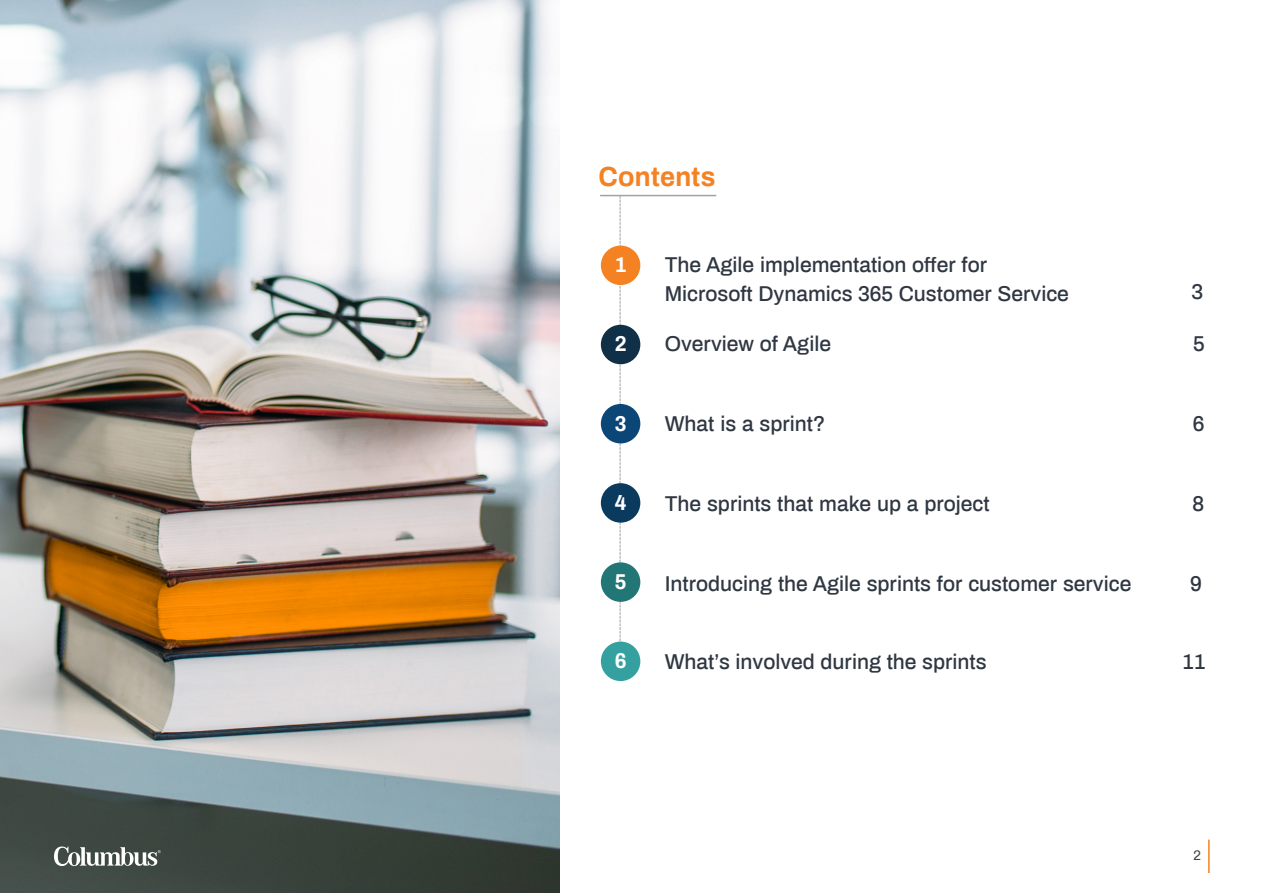
<style>
.page{position:relative;width:1263px;height:893px;background:#fff}
.page>*{position:absolute;margin:0;border:0;box-sizing:border-box;transform-origin:0 0}
.Coverpage-header-ora{font:700 27px "Archivo";color:#f58222}
.Bullets_level_1{font:500 21px "Archivo";color:#2f3742}
.Bullets_level_1-2{font:700 21px "Archivo";color:#fff}
.Bullets_level_1-3{font:13.5px "Archivo";color:#413f41}
</style>
<div class="page">
<svg style="left:620px;top:196px;width:1px;height:446px"></svg>
<img style="left:0;top:0;width:559px;height:893px">
<hr style="left:1208px;top:840px;width:1px;height:33px;background:#f58222">
<svg style="left:54px;top:846px;width:107px;height:20px"></svg>
<div style="left:601px;top:246px;width:39px;height:39px;background:#f58222;border-radius:50%"></div>
<div style="left:601px;top:404px;width:39px;height:39px;background:#0c4677;border-radius:50%"></div>
<div style="left:601px;top:562px;width:39px;height:40px;background:#227776;border-radius:50%"></div>
<div style="left:601px;top:325px;width:39px;height:39px;background:#0f3047;border-radius:50%"></div>
<div style="left:601px;top:483px;width:39px;height:40px;background:#0a3a5e;border-radius:50%"></div>
<div style="left:601px;top:642px;width:39px;height:39px;background:#34a09f;border-radius:50%"></div>
<hr style="left:601px;top:195px;width:115px;height:1px;background:#a1a1a6">
<p class="Coverpage-header-ora" style="left:598px;top:158px;width:118px">Contents</p>
<p class="Bullets_level_1-2" style="left:615px;top:250px;width:13px">1</p>
<p class="Bullets_level_1" style="left:665px;top:250px;width:324px">The Agile implementation offer for</p>
<p class="Bullets_level_1" style="left:665px;top:279px;width:406px">Microsoft Dynamics 365 Customer Service</p>
<p class="Bullets_level_1" style="left:1191px;top:277px;width:13px">3</p>
<p class="Bullets_level_1-2" style="left:615px;top:330px;width:13px">2</p>
<p class="Bullets_level_1" style="left:665px;top:329px;width:168px">Overview of Agile</p>
<p class="Bullets_level_1" style="left:1193px;top:329px;width:13px">5</p>
<p class="Bullets_level_1-2" style="left:615px;top:409px;width:13px">3</p>
<p class="Bullets_level_1" style="left:665px;top:409px;width:162px">What is a sprint?</p>
<p class="Bullets_level_1" style="left:1193px;top:409px;width:13px">6</p>
<p class="Bullets_level_1-2" style="left:615px;top:488px;width:13px">4</p>
<p class="Bullets_level_1" style="left:665px;top:489px;width:326px">The sprints that make up a project</p>
<p class="Bullets_level_1" style="left:1192px;top:489px;width:13px">8</p>
<p class="Bullets_level_1-2" style="left:615px;top:567px;width:13px">5</p>
<p class="Bullets_level_1" style="left:665px;top:569px;width:468px">Introducing the Agile sprints for customer service</p>
<p class="Bullets_level_1" style="left:1190px;top:569px;width:13px">9</p>
<p class="Bullets_level_1-2" style="left:615px;top:646px;width:13px">6</p>
<p class="Bullets_level_1" style="left:665px;top:647px;width:323px">What’s involved during the sprints</p>
<p class="Bullets_level_1" style="left:1182px;top:647px;width:25px">11</p>
<p class="Bullets_level_1-3" style="left:1193px;top:846px;width:9px">2</p>
</div>
